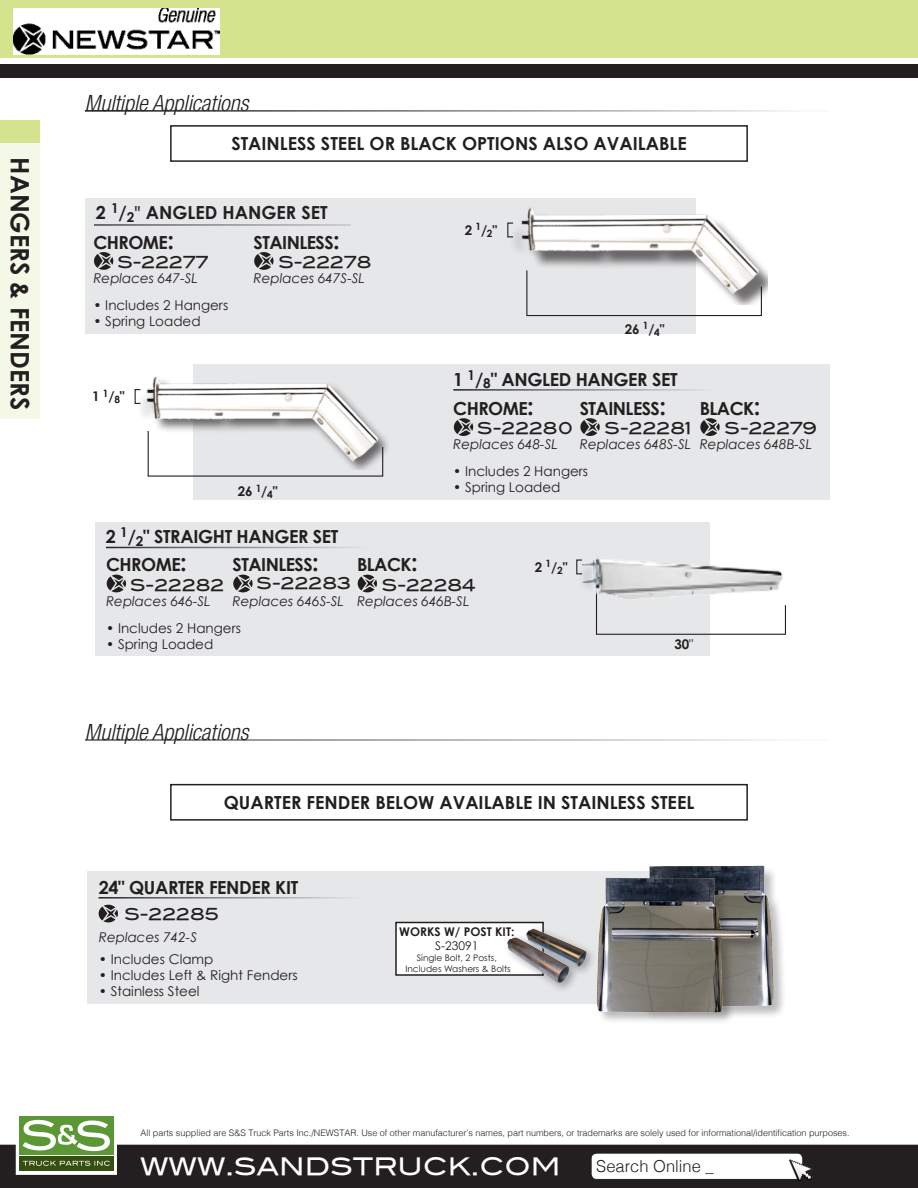
<style>
.page{position:relative;width:918px;height:1188px;background:#fff}
.page>*{position:absolute;margin:0;border:0;box-sizing:border-box;transform-origin:0 0}
.t1{font:700 25.5px "Century Gothic";color:#231f20}
.t2{font:24px "Blair Md ITCTT Medium";color:#fff}
.t3{font:italic 300 condensed 22.5px "Helvetica Neue LT Std";color:#231f20}
.t4{font:700 18px "Century Gothic";letter-spacing:-.02em;color:#231f20}
.t5{font:700 18px "Century Gothic";color:#231f20}
.t6{font:16.5px "Blair Md ITCTT Medium";color:#231f20}
.t7{font:300 16.5px "Helvetica";color:#231f20}
.t8{font:13.5px "Century Gothic";color:#231f20}
.t9{font:italic 13.5px "Century Gothic";color:#231f20}
.t10{font:700 13.35px "Century Gothic";color:#231f20}
.t11{font:700 12px "Century Gothic";color:#231f20}
.t12{font:12px "Century Gothic";color:#231f20}
.t13{font:300 9px "Helvetica";color:#231f20}
.t14{font:9px "Century Gothic";color:#231f20}
.s1{font-family:"Helvetica";font-weight:400}
.s2{font-size:24px}
.s3{font-weight:400}
</style>
<div class="page">
<div style="left:19px;top:1116px;width:95px;height:39px;background:#5b9734"></div>
<svg style="left:0;top:1120px;width:918px;height:68px"></svg>
<div style="left:591px;top:1153px;width:212px;height:26px;background:#fff;border-radius:5px"></div>
<div style="left:591px;top:1153px;width:212px;height:27px;border:1px solid #231f20;border-radius:5px"></div>
<img style="left:788px;top:1158px;width:25px;height:24px">
<div style="left:0;top:65px;width:918px;height:13px;background:#231f20"></div>
<div style="left:0;top:120px;width:40px;height:23px;background:#d4e38e"></div>
<div style="left:0;top:143px;width:40px;height:276px;background:#f4f8e6"></div>
<div style="left:0;top:0;width:918px;height:58px;background:#d4e38e"></div>
<img style="left:14px;top:8px;width:206px;height:47px">
<div style="left:170px;top:125px;width:578px;height:37px;border:2px solid #231f20"></div>
<div style="left:85px;top:198px;width:610px;height:136px;background:#e6e7e9"></div>
<img style="left:521px;top:198px;width:246px;height:98px">
<div style="left:510px;top:225px;width:21px;height:31px;background:#231f20;opacity:.75"></div>
<div style="left:507px;top:223px;width:7px;height:14px;border:1px solid #231f20"></div>
<svg style="left:526px;top:269px;width:237px;height:48px"></svg>
<svg style="left:94px;top:252px;width:19px;height:18px"></svg>
<hr style="left:94px;top:224px;width:257px;height:2px;background:#fff">
<svg style="left:254px;top:252px;width:20px;height:18px"></svg>
<div style="left:194px;top:364px;width:636px;height:136px;background:#e6e7e9"></div>
<div style="left:137px;top:392px;width:21px;height:30px;background:#231f20;opacity:.75"></div>
<div style="left:135px;top:389px;width:6px;height:15px;border:1px solid #231f20"></div>
<svg style="left:147px;top:469px;width:237px;height:8px"></svg>
<img style="left:146px;top:364px;width:242px;height:104px">
<hr style="left:453px;top:389px;width:266px;height:2px;background:#fff">
<svg style="left:454px;top:418px;width:19px;height:18px"></svg>
<svg style="left:580px;top:418px;width:20px;height:18px"></svg>
<svg style="left:700px;top:418px;width:20px;height:18px"></svg>
<div style="left:95px;top:523px;width:615px;height:133px;background:#e6e7e9"></div>
<div style="left:579px;top:562px;width:21px;height:31px;background:#231f20;opacity:.75"></div>
<div style="left:576px;top:559px;width:7px;height:15px;border:1px solid #231f20"></div>
<svg style="left:595px;top:609px;width:191px;height:26px"></svg>
<hr style="left:106px;top:547px;width:266px;height:1px;background:#fff">
<svg style="left:107px;top:575px;width:19px;height:17px"></svg>
<svg style="left:233px;top:575px;width:20px;height:17px"></svg>
<svg style="left:358px;top:575px;width:19px;height:17px"></svg>
<img style="left:583px;top:557px;width:203px;height:52px">
<div style="left:87px;top:871px;width:602px;height:133px;background:#e6e7e9"></div>
<svg style="left:99px;top:905px;width:19px;height:17px"></svg>
<img style="left:649px;top:865px;width:134px;height:151px">
<div style="left:597px;top:879px;width:174px;height:146px;background:#231f20;opacity:.3"></div>
<img style="left:597px;top:875px;width:165px;height:140px">
<hr style="left:99px;top:897px;width:266px;height:2px;background:#fff">
<div style="left:396px;top:922px;width:147px;height:53px;background:#fff"></div>
<div style="left:395px;top:922px;width:149px;height:54px;border:2px solid #231f20"></div>
<div style="left:503px;top:925px;width:94px;height:69px;background:#231f20;opacity:.39"></div>
<img style="left:507px;top:929px;width:81px;height:56px">
<div style="left:170px;top:784px;width:578px;height:37px;border:2px solid #231f20"></div>
<h1 class="t1" style="left:36px;top:157px;width:254px;rotate:90deg">HANGERS &amp; FENDERS</h1>
<p class="t3" style="left:85px;top:90px;width:165px">Multiple Applications</p>
<p class="t5" style="left:231px;top:132px;width:457px">STAINLESS STEEL OR BLACK OPTIONS ALSO AVAILABLE</p>
<p class="t5" style="left:96px;top:202px;width:233px">2 <sup>1</sup>/<sub>2</sub><span class="s1">"</span> ANGLED HANGER SET</p>
<p class="t6" style="left:117px;top:249px;width:92px">S-22277</p>
<p class="t8" style="left:93px;top:297px;width:136px">• Includes 2 Hangers</p>
<p class="t8" style="left:93px;top:313px;width:109px">• Spring Loaded</p>
<p class="t4" style="left:93px;top:231px;width:82px">CHROME<span class="s2">:</span></p>
<p class="t4" style="left:254px;top:231px;width:88px">STAINLESS<span class="s2">:</span></p>
<p class="t9" style="left:93px;top:270px;width:106px">Replaces 647-SL</p>
<p class="t9" style="left:254px;top:270px;width:113px">Replaces 647S-SL</p>
<p class="t6" style="left:278px;top:249px;width:95px">S-22278</p>
<p class="t10" style="left:92px;top:388px;width:34px">1 <sup>1</sup>/<sub>8</sub>"</p>
<p class="t10" style="left:238px;top:483px;width:41px">26 <sup>1</sup>/<sub>4</sub>"</p>
<p class="t10" style="left:465px;top:221px;width:34px">2 <sup>1</sup>/<sub>2</sub>"</p>
<p class="t10" style="left:625px;top:320px;width:41px">26 <sup>1</sup>/<sub>4</sub>"</p>
<p class="t4" style="left:453px;top:368px;width:226px">1 <sup>1</sup>/<sub>8</sub>" ANGLED HANGER SET</p>
<p class="t6" style="left:477px;top:415px;width:97px">S-22280</p>
<p class="t8" style="left:453px;top:463px;width:136px">• Includes 2 Hangers</p>
<p class="t8" style="left:453px;top:479px;width:109px">• Spring Loaded</p>
<p class="t4" style="left:453px;top:397px;width:82px">CHROME<span class="s2">:</span></p>
<p class="t4" style="left:580px;top:397px;width:88px">STAINLESS<span class="s2">:</span></p>
<p class="t9" style="left:453px;top:436px;width:106px">Replaces 648-SL</p>
<p class="t9" style="left:580px;top:436px;width:113px">Replaces 648S-SL</p>
<p class="t6" style="left:605px;top:415px;width:88px">S-22281</p>
<p class="t4" style="left:700px;top:397px;width:62px">BLACK<span class="s2">:</span></p>
<p class="t9" style="left:700px;top:436px;width:114px">Replaces 648B-SL</p>
<p class="t6" style="left:725px;top:415px;width:95px">S-22279</p>
<p class="t4" style="left:106px;top:525px;width:234px">2 <sup>1</sup>/<sub>2</sub>" STRAIGHT HANGER SET</p>
<p class="t6" style="left:130px;top:571px;width:96px">S-22282</p>
<p class="t8" style="left:106px;top:619px;width:136px">• Includes 2 Hangers</p>
<p class="t8" style="left:106px;top:636px;width:109px">• Spring Loaded</p>
<p class="t4" style="left:106px;top:553px;width:82px">CHROME<span class="s2">:</span></p>
<p class="t4" style="left:233px;top:553px;width:88px">STAINLESS<span class="s2">:</span></p>
<p class="t9" style="left:106px;top:592px;width:106px">Replaces 646-SL</p>
<p class="t9" style="left:233px;top:592px;width:113px">Replaces 646S-SL</p>
<p class="t4" style="left:357px;top:553px;width:62px">BLACK<span class="s2">:</span></p>
<p class="t9" style="left:357px;top:592px;width:114px">Replaces 646B-SL</p>
<p class="t6" style="left:257px;top:570px;width:96px">S-22283</p>
<p class="t6" style="left:382px;top:571px;width:95px">S-22284</p>
<p class="t3" style="left:85px;top:719px;width:165px">Multiple Applications</p>
<p class="t10" style="left:535px;top:558px;width:34px">2 <sup>1</sup>/<sub>2</sub>"</p>
<p class="t10" style="left:675px;top:636px;width:20px">30<span class="s3">"</span></p>
<p class="t5" style="left:224px;top:791px;width:472px">QUARTER FENDER BELOW AVAILABLE IN STAINLESS STEEL</p>
<p class="t4" style="left:99px;top:876px;width:201px">24" QUARTER FENDER KIT</p>
<p class="t6" style="left:124px;top:900px;width:97px">S-22285</p>
<p class="t9" style="left:99px;top:929px;width:100px">Replaces 742-S</p>
<p class="t8" style="left:99px;top:951px;width:116px">• Includes Clamp</p>
<p class="t8" style="left:99px;top:967px;width:200px">• Includes Left &amp; Right Fenders</p>
<p class="t8" style="left:99px;top:983px;width:102px">• Stainless Steel</p>
<p class="t11" style="left:399px;top:924px;width:117px">WORKS W/ POST KIT:</p>
<p class="t12" style="left:435px;top:939px;width:45px">S-23091</p>
<p class="t14" style="left:417px;top:953px;width:82px">Single Bolt, 2 Posts,</p>
<p class="t14" style="left:405px;top:963px;width:107px">Includes Washers &amp; Bolts</p>
<p class="t13" style="left:140px;top:1125px;width:711px">All parts supplied are S&amp;S Truck Parts Inc./NEWSTAR. Use of other manufacturer’s names, part numbers, or trademarks are solely used for informational/identification purposes.</p>
<p class="t2" style="left:140px;top:1147px;width:422px">WWW.SANDSTRUCK.COM</p>
<p class="t7" style="left:596px;top:1152px;width:119px">Search Online _</p>
</div>
